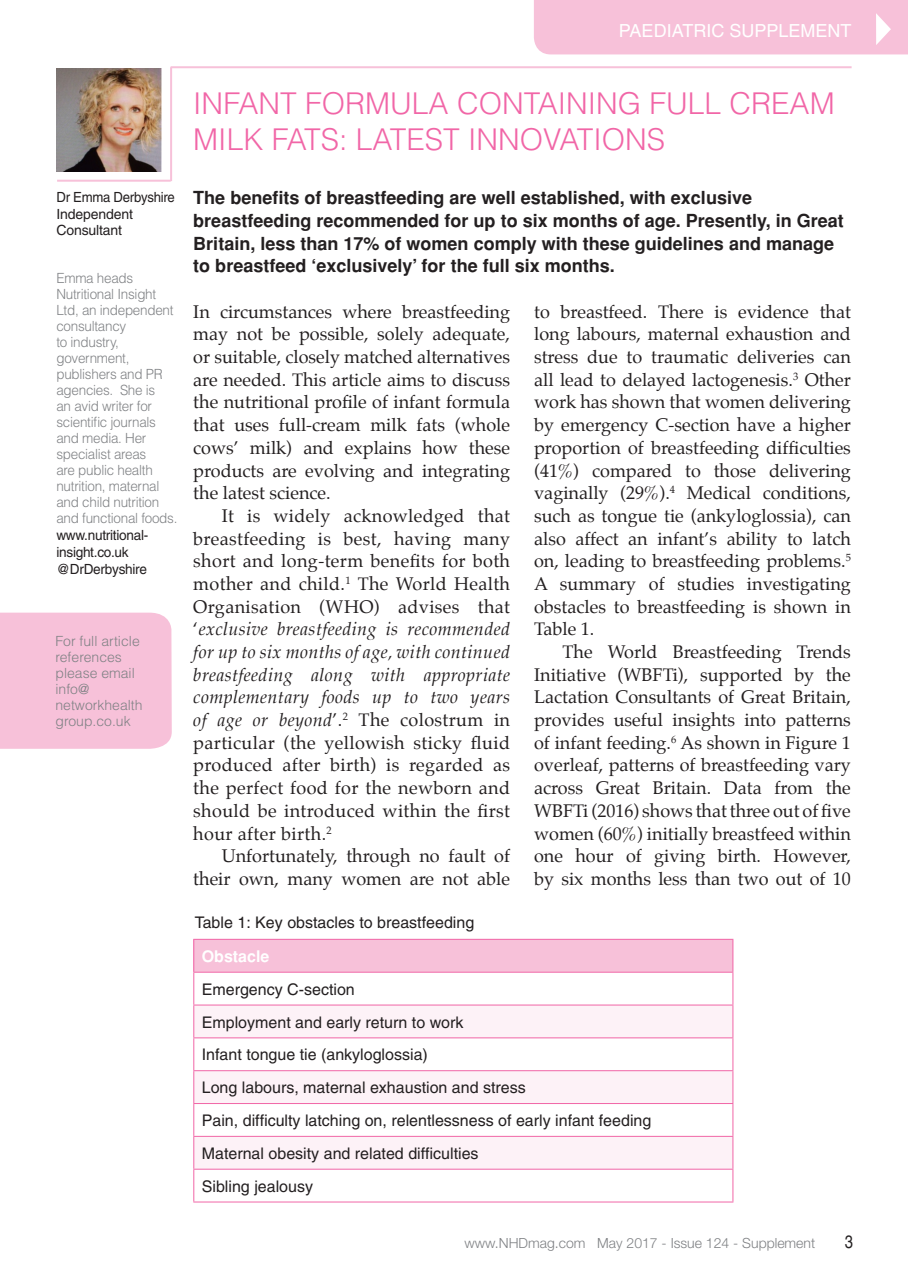
<style>
.page{position:relative;width:908px;height:1265px;background:#fff}
.page>*{position:absolute;margin:0;border:0;box-sizing:border-box;transform-origin:0 0}
.t1{font:300 30px/36px "Helvetica";color:#f166a7}
.t2{font:18px/22.6px "Palatino";color:#231f20;text-align:justify}
.t3{font:700 18px/22.6px "Helvetica";color:#231f20}
.t4{font:18px "Helvetica";color:#fff}
.t5{font:condensed 18px "Helvetica";color:#231f20}
.t6{font:16px/32.8px "Helvetica";color:#231f20}
.t7{font:700 16px "Helvetica";color:#fff}
.t8{font:300 14px/16px "Helvetica";letter-spacing:-.02em;color:#808285;scale:.96 1}
.t9{font:300 14px/16px "Helvetica";color:#808285}
.t10{font:14px/16.8px "Helvetica";letter-spacing:-.02em;color:#231f20}
.t11{font:300 14px "Helvetica Neue";color:#808285}
.t12{font:14px/16.8px "Helvetica";letter-spacing:-.02em;color:#231f20;scale:.94 1}
.s1{font-style:italic}
</style>
<div class="page">
<hr style="left:57px;top:180px;width:114px;height:2px;background:#f7c1d9">
<hr style="left:170px;top:67px;width:2px;height:114px;background:#f7c1d9">
<hr style="left:170px;top:66px;width:681px;height:2px;background:#f7c1d9">
<div style="left:0;top:612px;width:172px;height:136px;background:#f7c1d9"></div>
<img style="left:56px;top:68px;width:105px;height:103px">
<div style="left:194px;top:939px;width:538px;height:33px;background:#f7c1d9"></div>
<svg style="left:194px;top:1005px;width:538px;height:163px;fill:#fdf2f7"></svg>
<hr style="left:193px;top:938px;width:540px;height:1px;background:#f166a7">
<hr style="left:193px;top:939px;width:1px;height:32px;background:#f166a7">
<hr style="left:732px;top:939px;width:1px;height:32px;background:#f166a7">
<hr style="left:193px;top:971px;width:540px;height:1px;background:#f166a7">
<hr style="left:193px;top:972px;width:1px;height:32px;background:#f166a7">
<hr style="left:732px;top:972px;width:1px;height:32px;background:#f166a7">
<hr style="left:193px;top:1004px;width:540px;height:1px;background:#f166a7">
<hr style="left:193px;top:1005px;width:1px;height:32px;background:#f166a7">
<hr style="left:732px;top:1005px;width:1px;height:32px;background:#f166a7">
<hr style="left:193px;top:1037px;width:540px;height:1px;background:#f166a7">
<hr style="left:193px;top:1038px;width:1px;height:32px;background:#f166a7">
<hr style="left:732px;top:1038px;width:1px;height:32px;background:#f166a7">
<hr style="left:193px;top:1070px;width:540px;height:1px;background:#f166a7">
<hr style="left:193px;top:1071px;width:1px;height:31px;background:#f166a7">
<hr style="left:732px;top:1071px;width:1px;height:31px;background:#f166a7">
<hr style="left:193px;top:1102px;width:540px;height:1px;background:#f166a7">
<hr style="left:193px;top:1103px;width:1px;height:32px;background:#f166a7">
<hr style="left:732px;top:1103px;width:1px;height:32px;background:#f166a7">
<hr style="left:193px;top:1135px;width:540px;height:1px;background:#f166a7">
<hr style="left:193px;top:1136px;width:1px;height:32px;background:#f166a7">
<hr style="left:732px;top:1136px;width:1px;height:32px;background:#f166a7">
<hr style="left:193px;top:1168px;width:540px;height:1px;background:#f166a7">
<hr style="left:193px;top:1169px;width:1px;height:32px;background:#f166a7">
<hr style="left:732px;top:1169px;width:1px;height:32px;background:#f166a7">
<hr style="left:193px;top:1201px;width:540px;height:1px;background:#f166a7">
<div style="left:534px;top:0;width:373px;height:54px;background:#f7c1d9"></div>
<p class="t4" style="left:618px;top:20px;width:234px">PAEDIATRIC SUPPLEMENT</p>
<h1 class="t1" style="left:193px;top:85px;width:642px">INFANT FORMULA CONTAINING FULL CREAM<br>MILK FATS: LATEST INNOVATIONS</h1>
<p class="t12" style="left:56px;top:188px;width:127px">Dr Emma Derbyshire<br>Independent<br>Consultant</p>
<p class="t8" style="left:56px;top:270px;width:127px">Emma heads<br>Nutritional Insight<br>Ltd, an independent consultancy<br>to industry, government, publishers and PR agencies. She is<br>an avid writer for scientific journals and media. Her specialist areas<br>are public health nutrition, maternal and child nutrition and functional foods.</p>
<p class="t10" style="left:56px;top:527px;width:93px">www.nutritional&shy;insight.co.uk @DrDerbyshire</p>
<p class="t9" style="left:55px;top:633px;width:89px">For full article references please email info@ networkhealth group.co.uk</p>
<p class="t3" style="left:193px;top:186px;width:651px">The benefits of breastfeeding are well established, with exclusive breastfeeding recommended for up to six months of age. Presently, in Great Britain, less than 17% of women comply with these guidelines and manage to breastfeed ‘exclusively’ for the full six months.</p>
<p class="t2" style="left:193px;top:300px;width:318px">In circumstances where breastfeeding may not be possible, solely adequate, or suitable, closely matched alternatives are needed. This article aims to discuss the nutritional profile of infant formula that uses full-cream milk fats (whole cows’ milk) and explains how these products are evolving and integrating the latest science.</p>
<p class="t2" style="left:193px;top:504px;width:318px;text-indent:28px">It is widely acknowledged that breastfeeding is best, having many short and long-term benefits for both mother and child.<sup>1</sup> The World Health Organisation (WHO) advises that ‘<span class="s1">exclusive breastfeeding is recommended for up to six months of age, with continued breastfeeding along with appropriate complementary foods up to two years of age or beyond</span>’.<sup>2</sup> The colostrum in particular (the yellowish sticky fluid produced after birth) is regarded as the perfect food for the newborn and should be introduced within the first hour after birth.<sup>2</sup></p>
<p class="t2" style="left:193px;top:844px;width:318px;text-align:right">Unfortunately, through no fault of their own, many women are not able</p>
<p class="t2" style="left:534px;top:300px;width:318px">to breastfeed. There is evidence that long labours, maternal exhaustion and stress due to traumatic deliveries can all lead to delayed lactogenesis.<sup>3</sup> Other work has shown that women delivering by emergency C-section have a higher proportion of breastfeeding difficulties (41%) compared to those delivering vaginally (29%).<sup>4</sup> Medical conditions, such as tongue tie (ankyloglossia), can also affect an infant’s ability to latch on, leading to breastfeeding problems.<sup>5<br></sup>A summary of studies investigating obstacles to breastfeeding is shown in Table 1.</p>
<p class="t2" style="left:534px;top:640px;width:318px;text-indent:28px">The World Breastfeeding Trends Initiative (WBFTi), supported by the Lactation Consultants of Great Britain, provides useful insights into patterns of infant feeding.<sup>6</sup> As shown in Figure 1 overleaf, patterns of breastfeeding vary across Great Britain. Data from the WBFTi (2016) shows that three out of five women (60%) initially breastfeed within one hour of giving birth. However, by six months less than two out of 10</p>
<p class="t6" style="left:195px;top:906px;width:281px">Table 1: Key obstacles to breastfeeding</p>
<p class="t7" style="left:202px;top:946px;width:69px">Obstacle</p>
<p class="t6" style="left:202px;top:972px;width:451px">Emergency C-section<br>Employment and early return to work<br>Infant tongue tie (ankyloglossia)<br>Long labours, maternal exhaustion and stress<br>Pain, difficulty latching on, relentlessness of early infant feeding Maternal obesity and related difficulties<br>Sibling jealousy</p>
<p class="t11" style="left:464px;top:1234px;width:352px">www.NHDmag.com May 2017 - Issue 124 - Supplement</p>
<p class="t5" style="left:844px;top:1230px;width:10px">3</p>
</div>
